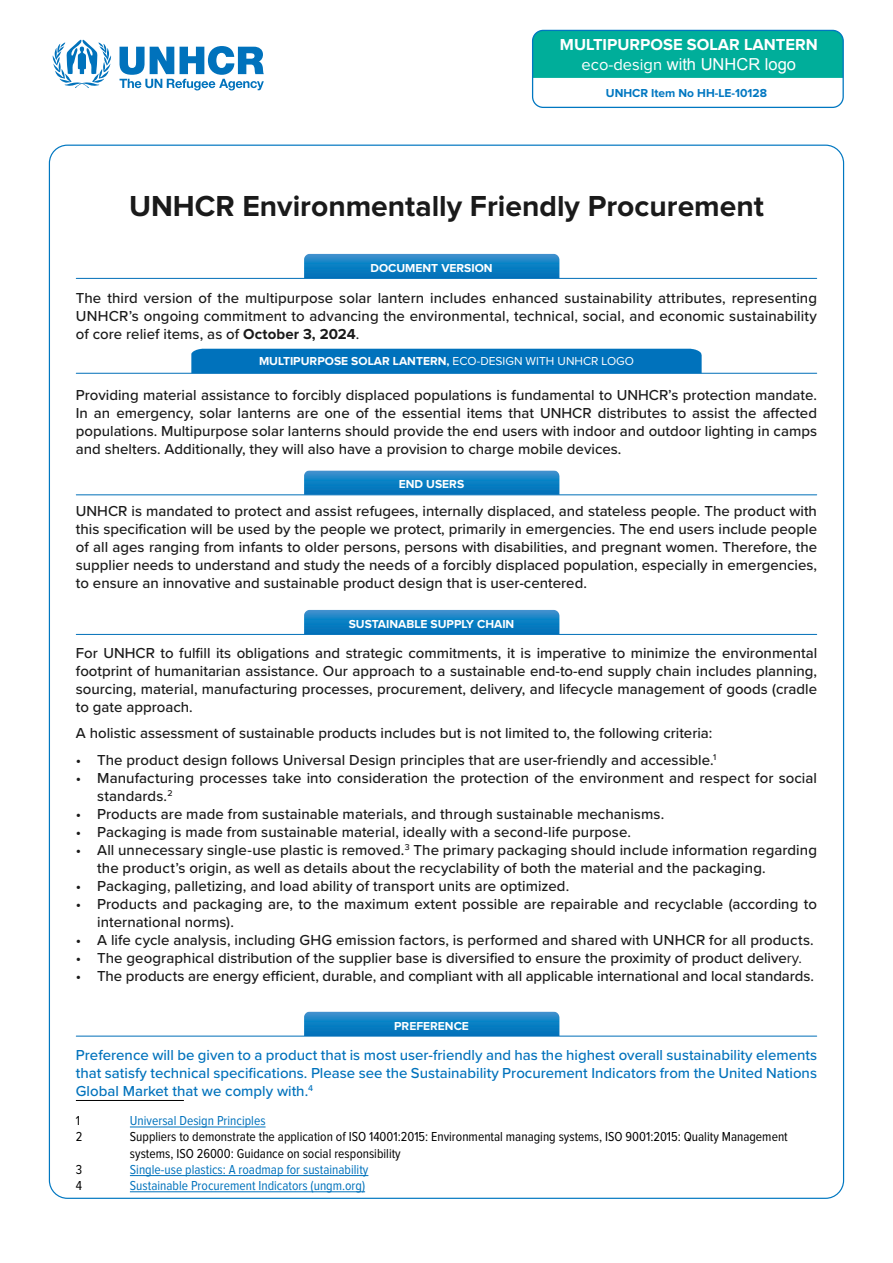
<style>
.page{position:relative;width:893px;height:1263px;background:#fff}
.page>*{position:absolute;margin:0;border:0;box-sizing:border-box;transform-origin:0 0}
.t1{font:700 30px "Proxima Nova";color:#1a1a1a}
.t2{font:700 16.5px "Proxima Nova";color:#fff}
.t3{font:16.5px "Arial";color:#fff}
.t4{font:500 15px/18px "Proxima Nova";letter-spacing:.005em;color:#1a1a1a;text-align:justify}
.t5{font:500 15px/18px "Proxima Nova";color:#0072bc;text-align:justify}
.t6{font:13.5px/16.2px "Proxima Nova Cond";color:#000}
.t7{font:13.5px "Proxima Nova Cond";color:#0072bc}
.t8{font:700 12px "Proxima Nova";color:#fff}
.t9{font:700 12px "Proxima Nova";color:#0077c1}
.s1{font-family:"Proxima Nova"}
.s2{font-weight:700}
.s3{font-weight:400}
</style>
<div class="page">
<div style="left:532px;top:30px;width:310px;height:48px;background:#00ae9a"></div>
<div style="left:532px;top:30px;width:312px;height:78px;border:1px solid #0077c1;border-radius:11px"></div>
<svg style="left:52px;top:40px;width:60px;height:48px"></svg>
<svg style="left:120px;top:46px;width:144px;height:44px"></svg>
<hr style="left:76px;top:1100px;width:108px;height:1px;background:#000">
<hr style="left:130px;top:1127px;width:136px;height:1px;background:#0072bc">
<hr style="left:130px;top:1175px;width:238px;height:1px;background:#0072bc">
<hr style="left:130px;top:1191px;width:235px;height:1px;background:#0072bc">
<img style="left:304px;top:470px;width:255px;height:24px">
<hr style="left:76px;top:494px;width:741px;height:1px;background:#006fb8">
<img style="left:304px;top:610px;width:255px;height:24px">
<hr style="left:76px;top:634px;width:741px;height:1px;background:#006fb8">
<img style="left:304px;top:1011px;width:255px;height:25px">
<hr style="left:76px;top:1036px;width:741px;height:1px;background:#006fb8">
<img style="left:304px;top:254px;width:255px;height:24px">
<hr style="left:76px;top:278px;width:741px;height:1px;background:#006fb8">
<hr style="left:76px;top:373px;width:741px;height:1px;background:#006fb8">
<div style="left:191px;top:349px;width:511px;height:24px;background:#0072bc"></div>
<p class="t2" style="left:560px;top:37px;width:259px">MULTIPURPOSE SOLAR LANTERN</p>
<p class="t3" style="left:582px;top:53px;width:216px"><span class="s1">eco-design</span> with UNHCR logo</p>
<p class="t2" style="left:601px;top:49px;width:173px">KITCHEN SET - TYPE B</p>
<p class="t9" style="left:606px;top:88px;width:163px">UNHCR Item No HH-LE-10128</p>
<h1 class="t1" style="left:129px;top:193px;width:636px">UNHCR Environmentally Friendly Procurement</h1>
<p class="t8" style="left:370px;top:262px;width:124px">DOCUMENT VERSION</p>
<p class="t4" style="left:76px;top:288px;width:743px">The third version of the multipurpose solar lantern includes enhanced sustainability attributes, representing UNHCR’s ongoing commitment to advancing the environmental, technical, social, and economic sustainability of core relief items, as of <span class="s2">October 3, 2024</span>.</p>
<p class="t8" style="left:259px;top:355px;width:376px">MULTIPURPOSE SOLAR LANTERN, <span class="s3">ECO-DESIGN WITH UNHCR LOGO</span></p>
<p class="t4" style="left:76px;top:385px;width:743px">Providing material assistance to forcibly displaced populations is fundamental to UNHCR’s protection mandate.<br>In an emergency, solar lanterns are one of the essential items that UNHCR distributes to assist the affected populations. Multipurpose solar lanterns should provide the end users with indoor and outdoor lighting in camps and shelters. Additionally, they will also have a provision to charge mobile devices.</p>
<p class="t8" style="left:399px;top:479px;width:67px">END USERS</p>
<p class="t4" style="left:76px;top:502px;width:743px">UNHCR is mandated to protect and assist refugees, internally displaced, and stateless people. The product with this specification will be used by the people we protect, primarily in emergencies. The end users include people of all ages ranging from infants to older persons, persons with disabilities, and pregnant women. Therefore, the supplier needs to understand and study the needs of a forcibly displaced population, especially in emergencies, to ensure an innovative and sustainable product design that is user-centered.</p>
<p class="t8" style="left:349px;top:618px;width:167px">SUSTAINABLE SUPPLY CHAIN</p>
<p class="t4" style="left:76px;top:643px;width:743px">For UNHCR to fulfill its obligations and strategic commitments, it is imperative to minimize the environmental footprint of humanitarian assistance. Our approach to a sustainable end-to-end supply chain includes planning, sourcing, material, manufacturing processes, procurement, delivery, and lifecycle management of goods (cradle to gate approach.</p>
<p class="t4" style="left:76px;top:723px;width:638px">A holistic assessment of sustainable products includes but is not limited to, the following criteria:</p>
<p class="t4" style="left:76px;top:750px;width:642px">• The product design follows Universal Design principles that are user-friendly and accessible.<sup>1</sup></p>
<p class="t4" style="left:97px;top:768px;width:721px;text-indent:-21px">• Manufacturing processes take into consideration the protection of the environment and respect for social standards.<sup>2</sup></p>
<p class="t4" style="left:76px;top:804px;width:590px">• Products are made from sustainable materials, and through sustainable mechanisms.</p>
<p class="t4" style="left:76px;top:822px;width:556px">• Packaging is made from sustainable material, ideally with a second-life purpose.</p>
<p class="t4" style="left:97px;top:840px;width:721px;text-indent:-21px">• All unnecessary single-use plastic is removed.<sup>3</sup> The primary packaging should include information regarding the product’s origin, as well as details about the recyclability of both the material and the packaging.</p>
<p class="t4" style="left:76px;top:876px;width:495px">• Packaging, palletizing, and load ability of transport units are optimized.</p>
<p class="t4" style="left:97px;top:894px;width:721px;text-indent:-21px">• Products and packaging are, to the maximum extent possible are repairable and recyclable (according to international norms).</p>
<p class="t4" style="left:76px;top:930px;width:739px">• A life cycle analysis, including GHG emission factors, is performed and shared with UNHCR for all products.</p>
<p class="t4" style="left:76px;top:948px;width:727px">• The geographical distribution of the supplier base is diversified to ensure the proximity of product delive<span class="s3">ry.</span></p>
<p class="t4" style="left:76px;top:966px;width:740px">• The products are energy efficient, durable, and compliant with all applicable international and local standards.</p>
<p class="t8" style="left:394px;top:1020px;width:76px">PREFERENCE</p>
<p class="t5" style="left:76px;top:1045px;width:743px">Preference will be given to a product that is most user-friendly and has the highest overall sustainability elements that satisfy technical specifications. Please see the Sustainability Procurement Indicators from the United Nations Global Market that we comply with.<sup>4</sup></p>
<p class="t6" style="left:76px;top:1113px;width:6px">1</p>
<p class="t7" style="left:130px;top:1114px;width:137px">Universal Design Principles</p>
<p class="t6" style="left:76px;top:1129px;width:8px">2</p>
<p class="t6" style="left:130px;top:1129px;width:659px">Suppliers to demonstrate the application of ISO 14001:2015: Environmental managing systems, ISO 9001:2015: Quality Management systems, ISO 26000: Guidance on social responsibility</p>
<p class="t6" style="left:76px;top:1162px;width:8px">3</p>
<p class="t7" style="left:130px;top:1163px;width:240px">Single-use plastics: A roadmap for sustainability</p>
<p class="t6" style="left:76px;top:1178px;width:8px">4</p>
<p class="t7" style="left:130px;top:1179px;width:237px">Sustainable Procurement Indicators (ungm.org)</p>
</div>
